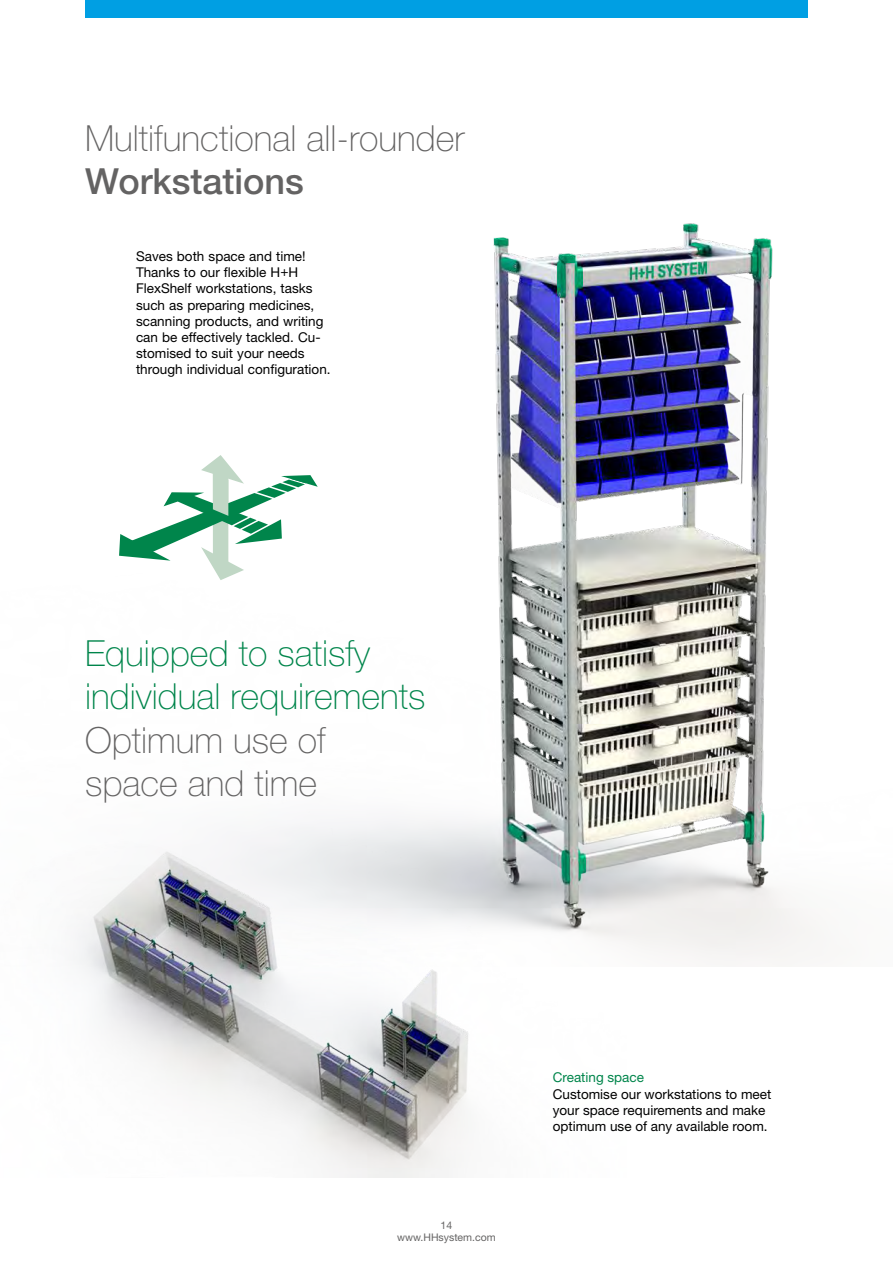
<style>
.page{position:relative;width:893px;height:1263px;background:#fff}
.page>*{position:absolute;margin:0;border:0;box-sizing:border-box;transform-origin:0 0}
.t1{font:100 36px/43.2px "Helvetica Neue";color:#646363}
.t2{font:100 36px/43.2px "Helvetica Neue";color:#00854b}
.t3{font:500 36px "Helvetica Neue";color:#646363}
.t4{font:13.5px/16.2px "Helvetica Neue";color:#000}
.t5{font:13.5px "Helvetica Neue";color:#00854b}
.t6{font:10.5px/12px "Helvetica Neue";color:#646363;text-align:center}
</style>
<div class="page">
<img style="left:493px;top:223px;width:325px;height:739px">
<img style="left:74px;top:799px;width:552px;height:379px">
<svg style="left:119px;top:455px;width:199px;height:125px"></svg>
<div style="left:85px;top:0;width:723px;height:17px;background:#009fe3"></div>
<h1 class="t1" style="left:85px;top:116px;width:381px">Multifunctional all-rounder</h1>
<h1 class="t3" style="left:85px;top:160px;width:220px">Workstations</h1>
<p class="t4" style="left:136px;top:248px;width:196px">Saves both space and time!<br>Thanks to our flexible H+H<br>FlexShelf workstations, tasks such as preparing medicines, scanning products, and writing can be effectively tackled. Cu&shy;stomised to suit your needs through individual configuration.</p>
<h1 class="t2" style="left:85px;top:632px;width:342px">Equipped to satisfy individual requirements</h1>
<h1 class="t1" style="left:85px;top:718px;width:242px">Optimum use of space and time</h1>
<p class="t6" style="left:397px;top:1219px;width:100px">14 www.HHsystem.com</p>
<p class="t5" style="left:553px;top:1069px;width:93px">Creating space</p>
<p class="t4" style="left:553px;top:1085px;width:220px">Customise our workstations to meet your space requirements and make optimum use of any available room.</p>
</div>
